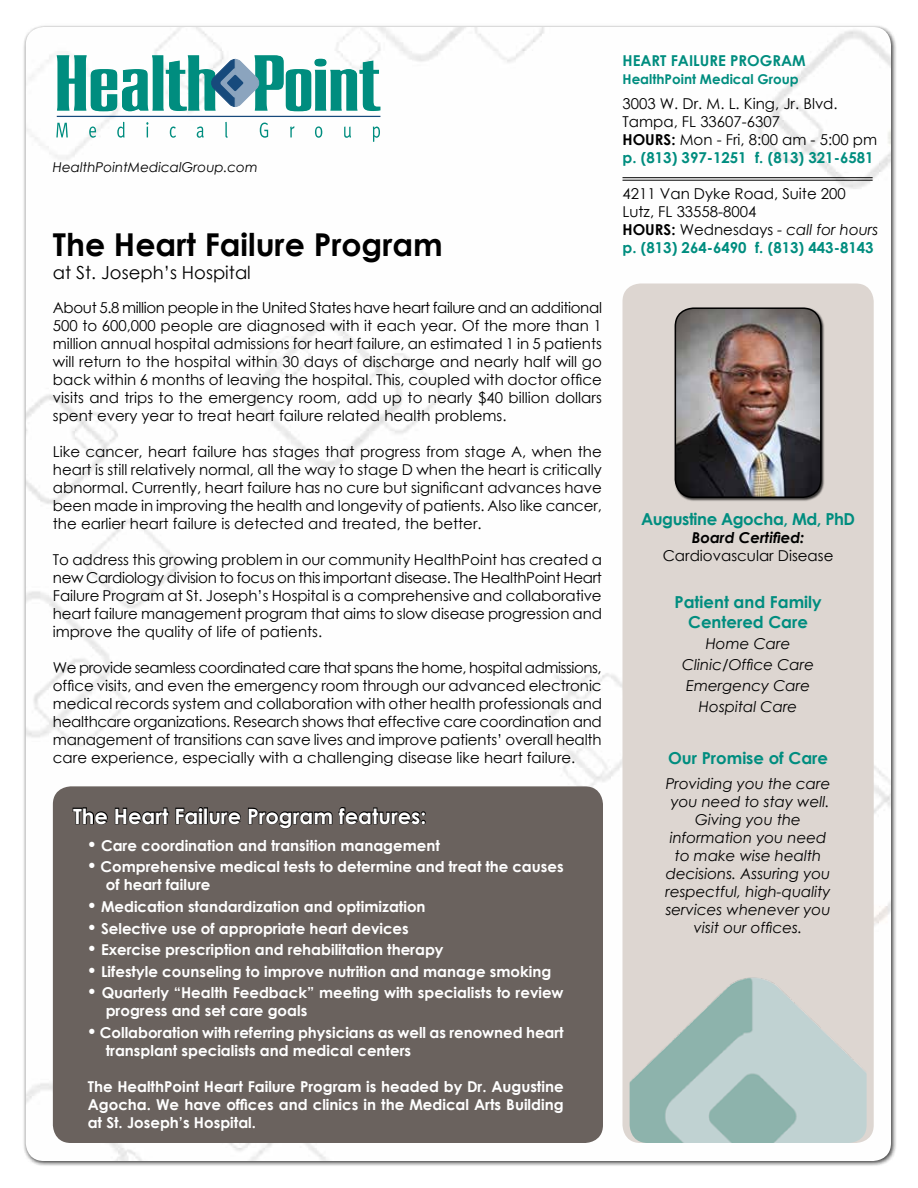
<style>
.page{position:relative;width:918px;height:1188px;background:#fff}
.page>*{position:absolute;margin:0;border:0;box-sizing:border-box;transform-origin:0 0}
.t1{font:700 31.5px "Century Gothic";color:#000}
.t2{font:700 21px "Century Gothic";color:#fff}
.t3{font:18px "Century Gothic";color:#000}
.t4{font:700 16.5px/19.8px "Century Gothic";color:#008d7f;text-align:center}
.t5{font:700 16.5px "Century Gothic";letter-spacing:-.025em;color:#008d7f}
.t6{font:15px/18px "Century Gothic";color:#000;text-align:justify}
.t7{font:700 15px/18px "Century Gothic";color:#fff}
.t8{font:italic 15px/18px "Century Gothic";color:#000;text-align:center}
.t9{font:700 15px "Century Gothic";color:#008d7f}
.t10{font:italic 700 15px "Century Gothic";color:#000}
.t11{font:italic 13.5px "Century Gothic";color:#000}
.t12{font:700 13.5px "Century Gothic";color:#008d7f}
.s1{font-weight:700}
.s2{font-weight:700;color:#008d7f}
.s3{font-style:italic}
</style>
<div class="page">
<img style="left:26px;top:27px;width:865px;height:1134px">
<hr style="left:57px;top:116px;width:323px;height:1px;background:#174a7c">
<svg style="left:56px;top:123px;width:12px;height:14px"></svg>
<svg style="left:89px;top:126px;width:7px;height:12px"></svg>
<svg style="left:117px;top:122px;width:8px;height:16px"></svg>
<svg style="left:146px;top:122px;width:2px;height:15px"></svg>
<svg style="left:170px;top:126px;width:6px;height:12px"></svg>
<svg style="left:197px;top:126px;width:7px;height:12px"></svg>
<svg style="left:225px;top:122px;width:3px;height:16px"></svg>
<svg style="left:260px;top:123px;width:8px;height:15px"></svg>
<svg style="left:290px;top:126px;width:5px;height:11px"></svg>
<svg style="left:315px;top:126px;width:7px;height:12px"></svg>
<svg style="left:344px;top:127px;width:7px;height:11px"></svg>
<svg style="left:373px;top:126px;width:7px;height:16px"></svg>
<svg style="left:57px;top:55px;width:323px;height:56px"></svg>
<div style="left:622px;top:284px;width:252px;height:859px;background:#ddd6d1;border-radius:18px"></div>
<div style="left:674px;top:307px;width:151px;height:194px;background:#000;opacity:.75"></div>
<img style="left:675px;top:308px;width:146px;height:189px">
<div style="left:675px;top:308px;width:147px;height:190px;border:2px solid #000;border-radius:18px"></div>
<div style="left:53px;top:786px;width:550px;height:357px;background:#6a625e;border-radius:18px"></div>
<svg style="left:72px;top:807px;width:354px;height:22px"></svg>
<img style="left:630px;top:977px;width:237px;height:166px">
<hr style="left:622px;top:177px;width:251px;height:1px;background:#000">
<hr style="left:622px;top:180px;width:251px;height:1px;background:#000">
<p class="t11" style="left:53px;top:158px;width:206px">HealthPointMedicalGroup.com</p>
<h1 class="t1" style="left:53px;top:221px;width:391px">The Heart Failure Program</h1>
<p class="t3" style="left:53px;top:260px;width:200px">at St. Joseph’s Hospital</p>
<p class="t6" style="left:53px;top:298px;width:551px">About 5.8 million people in the United States have heart failure and an additional 500 to 600,000 people are diagnosed with it each year. Of the more than 1 million annual hospital admissions for heart failure, an estimated 1 in 5 patients will return to the hospital within 30 days of discharge and nearly half will go back within 6 months of leaving the hospital. This, coupled with doctor office visits and trips to the emergency room, add up to nearly $40 billion dollars spent every year to treat heart failure related health problems.</p>
<p class="t6" style="left:53px;top:442px;width:551px">Like cancer, heart failure has stages that progress from stage A, when the heart is still relatively normal, all the way to stage D when the heart is critically abnormal. Currently, heart failure has no cure but significant advances have been made in improving the health and longevity of patients. Also like cancer, the earlier heart failure is detected and treated, the better.</p>
<p class="t6" style="left:53px;top:550px;width:551px">To address this growing problem in our community HealthPoint has created a new Cardiology division to focus on this important disease. The HealthPoint Heart Failure Program at St. Joseph’s Hospital is a comprehensive and collaborative heart failure management program that aims to slow disease progression and improve the quality of life of patients.</p>
<p class="t6" style="left:53px;top:658px;width:551px">We provide seamless coordinated care that spans the home, hospital admissions, office visits, and even the emergency room through our advanced electronic medical records system and collaboration with other health professionals and healthcare organizations. Research shows that effective care coordination and management of transitions can save lives and improve patients’ overall health care experience, especially with a challenging disease like heart failure.</p>
<h2 class="t2" style="left:73px;top:800px;width:355px">The Heart Failure Program features:</h2>
<p class="t7" style="left:88px;top:836px;width:354px">• Care coordination and transition management</p>
<p class="t7" style="left:106px;top:857px;width:459px;text-indent:-18px">• Comprehensive medical tests to determine and treat the causes of heart failure</p>
<p class="t7" style="left:88px;top:897px;width:339px">• Medication standardization and optimization</p>
<p class="t7" style="left:88px;top:919px;width:323px">• Selective use of appropriate heart devices</p>
<p class="t7" style="left:88px;top:940px;width:357px">• Exercise prescription and rehabilitation therapy</p>
<p class="t7" style="left:88px;top:962px;width:465px">• Lifestyle counseling to improve nutrition and manage smoking</p>
<p class="t7" style="left:106px;top:983px;width:459px;text-indent:-18px">• Quarterly “Health Feedback” meeting with specialists to review progress and set care goals</p>
<p class="t7" style="left:106px;top:1023px;width:460px;text-indent:-18px">• Collaboration with referring physicians as well as renowned heart transplant specialists and medical centers</p>
<p class="t7" style="left:88px;top:1077px;width:477px;text-align:justify">The HealthPoint Heart Failure Program is headed by Dr. Augustine Agocha. We have offices and clinics in the Medical Arts Building at St. Joseph’s Hospital.</p>
<p class="t9" style="left:622px;top:50px;width:185px">HEART FAILURE PROGRAM</p>
<p class="t12" style="left:622px;top:69px;width:178px">HealthPoint Medical Group</p>
<p class="t6" style="left:622px;top:94px;width:256px;text-align:left">3003 W. Dr. M. L. King, Jr. Blvd.<br>Tampa, FL 33607-6307<br><span class="s1">HOURS:</span> Mon - Fri, 8:00 am - 5:00 pm <span class="s2">p. (813) 397-1251 f. (813) 321-6581</span></p>
<p class="t6" style="left:622px;top:184px;width:257px;text-align:left">4211 Van Dyke Road, Suite 200<br>Lutz, FL 33558-8004<br><span class="s1">HOURS:</span> Wednesdays <span class="s3">- call for hours </span><span class="s2">p. (813) 264-6490 f. (813) 443-8143</span></p>
<p class="t5" style="left:641px;top:506px;width:216px">Augustine Agocha, Md, PhD</p>
<p class="t10" style="left:692px;top:526px;width:114px">Board Certified:</p>
<p class="t6" style="left:663px;top:546px;width:172px">Cardiovascular Disease</p>
<p class="t4" style="left:675px;top:591px;width:149px">Patient and Family<br>Centered Care</p>
<p class="t8" style="left:682px;top:633px;width:133px;line-height:21px">Home Care<br>Clinic/Office Care<br>Emergency Care<br>Hospital Care</p>
<p class="t4" style="left:668px;top:747px;width:162px">Our Promise of Care</p>
<p class="t8" style="left:666px;top:774px;width:167px">Providing you the care you need to stay well.<br>Giving you the information you need to make wise health decisions. Assuring you respectful, high-quality services whenever you visit our offices.</p>
</div>
